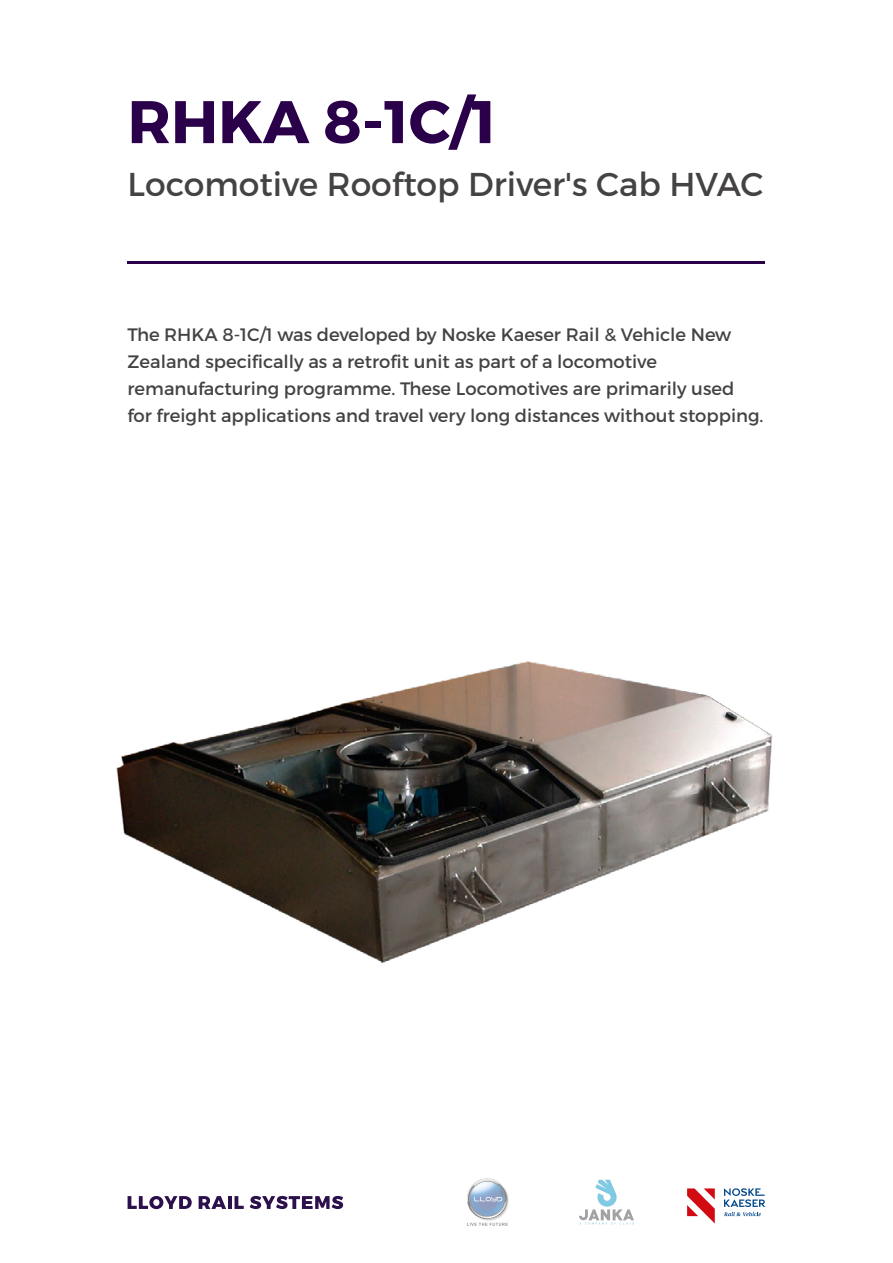
<style>
.page{position:relative;width:893px;height:1263px;background:#fff}
.page>*{position:absolute;margin:0;border:0;box-sizing:border-box;transform-origin:0 0}
.t1{font:700 60px "Montserrat";color:#2a004a}
.t2{font:33px "Montserrat";color:#444243}
.t3{font:18px/27px "Montserrat";color:#444243}
</style>
<div class="page">
<svg style="left:128px;top:1196px;width:64px;height:13px"></svg>
<svg style="left:199px;top:1196px;width:27px;height:13px"></svg>
<hr style="left:228px;top:1196px;width:4px;height:13px;background:#2c104c">
<svg style="left:235px;top:1196px;width:9px;height:13px"></svg>
<svg style="left:250px;top:1196px;width:93px;height:13px"></svg>
<hr style="left:128px;top:261px;width:637px;height:3px;background:#2a004a">
<svg style="left:579px;top:1194px;width:55px;height:30px"></svg>
<img style="left:595px;top:1180px;width:21px;height:27px">
<svg style="left:724px;top:1188px;width:41px;height:28px"></svg>
<svg style="left:687px;top:1188px;width:28px;height:35px"></svg>
<svg style="left:467px;top:1178px;width:42px;height:48px"></svg>
<img style="left:116px;top:661px;width:657px;height:303px">
<h1 class="t1" style="left:128px;top:85px;width:370px">RHKA 8-1C/1</h1>
<h2 class="t2" style="left:128px;top:164px;width:637px">Locomotive Rooftop Driver s' Cab HVAC</h2>
<p class="t3" style="left:128px;top:321px;width:637px">The RHKA 8-1C/1 was developed by Noske Kaeser Rail &amp; Vehicle New Zealand specifically as a retrofit unit as part of a locomotive remanufacturing programme. These Locomotives are primarily used<br>for freight applications and travel very long distances without stopping.</p>
</div>
